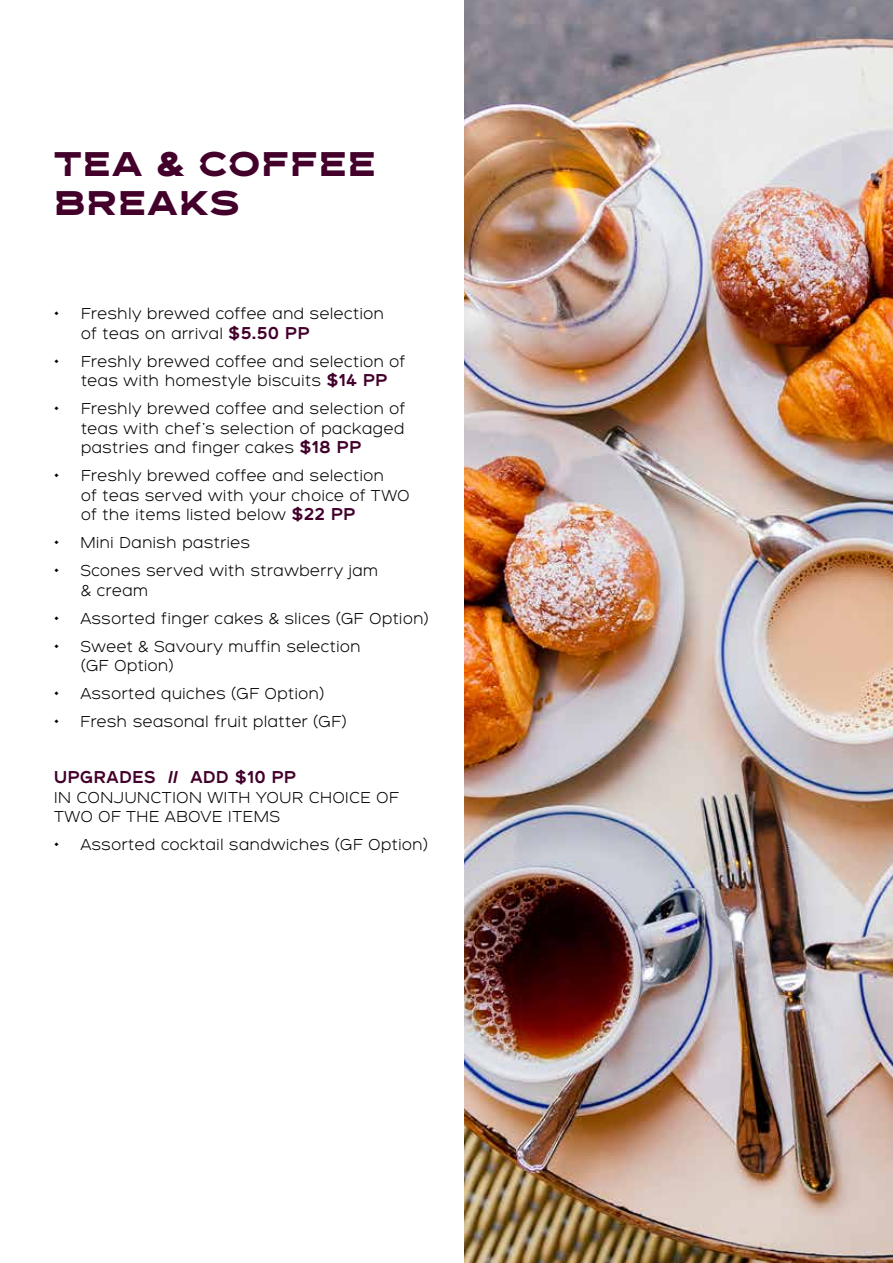
<style>
.page{position:relative;width:893px;height:1263px;background:#fff}
.page>*{position:absolute;margin:0;border:0;box-sizing:border-box;transform-origin:0 0}
.t1{font:36px/39px "Bronx Diamond";letter-spacing:.04em;color:#42002b}
.t2{font:500 18px "Bronx";letter-spacing:.04em;color:#42002b}
.t3{font:300 16.5px/19.5px "Bronx";letter-spacing:.04em;color:#000}
.s1{font-weight:500;font-size:18px;color:#42002b}
</style>
<div class="page">
<img style="left:464px;top:0;width:429px;height:1263px">
<h1 class="t1" style="left:54px;top:145px;width:323px">TEA &amp; COFFEE<br>BREAKS</h1>
<p class="t3" style="left:81px;top:304px;width:304px;text-indent:-27px">• Freshly brewed coffee and selection of teas on arrival <span class="s1">$5.50 PP</span></p>
<p class="t3" style="left:54px;top:352px;width:353px;text-align:center">• Freshly brewed coffee and selection of teas with homestyle biscuits <span class="s1">$14 PP</span></p>
<p class="t3" style="left:81px;top:399px;width:326px;text-align:justify;text-indent:-27px">• Freshly brewed coffee and selection of teas with chef’s selection of packaged pastries and finger cakes <span class="s1">$18 PP</span></p>
<p class="t3" style="left:81px;top:466px;width:330px;text-indent:-27px">• Freshly brewed coffee and selection<br>of teas served with your choice of TWO of the items listed below <span class="s1">$22 PP</span></p>
<p class="t3" style="left:54px;top:534px;width:197px">• Mini Danish pastries</p>
<p class="t3" style="left:81px;top:562px;width:298px;text-indent:-27px">• Scones served with strawberry jam &amp; cream</p>
<p class="t3" style="left:54px;top:609px;width:376px">• Assorted finger cakes &amp; slices (GF Option)</p>
<p class="t3" style="left:81px;top:637px;width:281px;text-indent:-27px">• Sweet &amp; Savoury muffin selection (GF Option)</p>
<p class="t3" style="left:54px;top:685px;width:271px">• Assorted quiches (GF Option)</p>
<p class="t3" style="left:54px;top:713px;width:294px">• Fresh seasonal fruit platter (GF)</p>
<p class="t2" style="left:54px;top:768px;width:244px">UPGRADES // ADD $10 PP</p>
<p class="t3" style="left:54px;top:788px;width:346px">IN CONJUNCTION WITH YOUR CHOICE OF<br>TWO OF THE ABOVE ITEMS</p>
<p class="t3" style="left:54px;top:836px;width:375px">• Assorted cocktail sandwiches (GF Option)</p>
</div>
